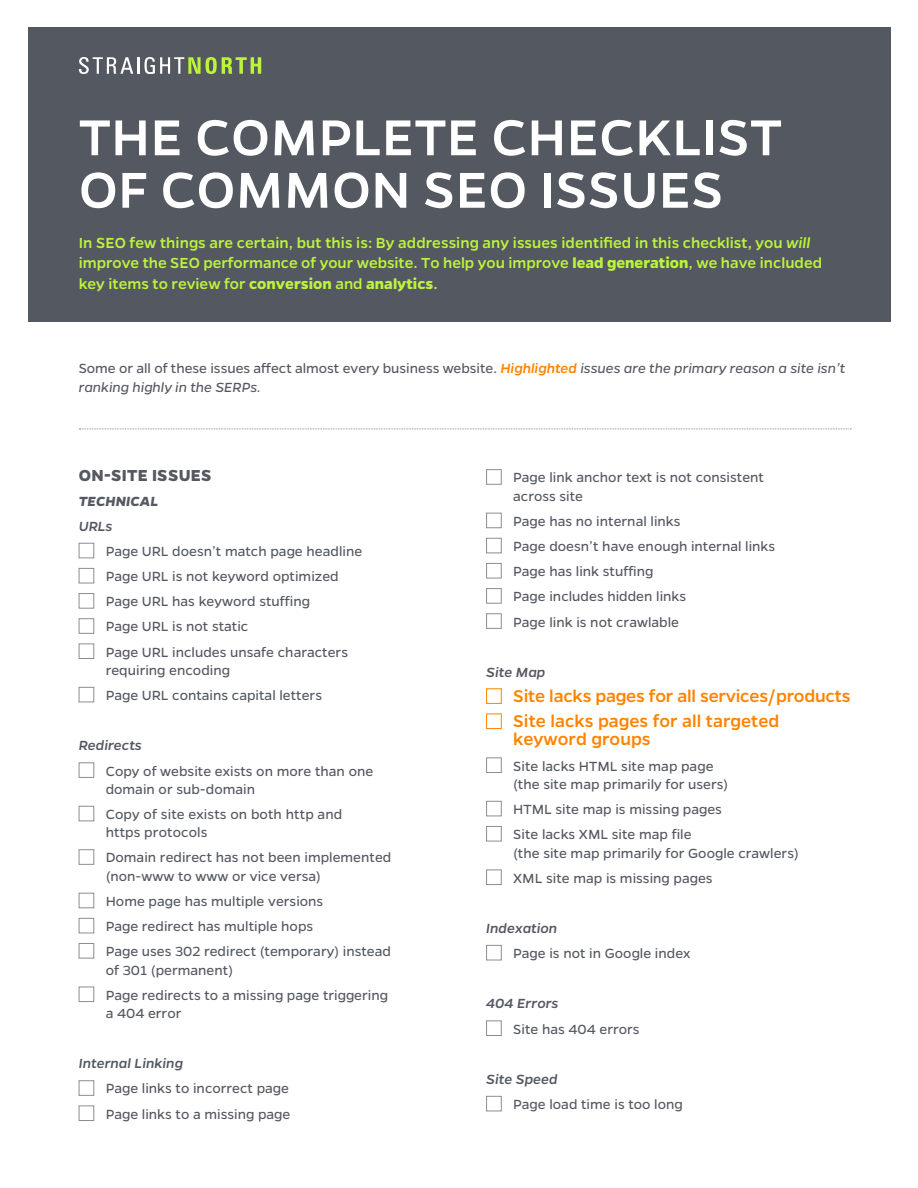
<style>
.page{position:relative;width:918px;height:1188px;background:#fff}
.page>*{position:absolute;margin:0;border:0;box-sizing:border-box;transform-origin:0 0}
.t1{font:500 57px/52.5px "Gentona";letter-spacing:.01em;color:#fff}
.t2{font:500 19.2px/25.2px "Gentona";color:#ff8300}
.t3{font:700 18px "Gentona";letter-spacing:.01em;color:#545861}
.t4{font:500 16.5px/20.2px "Gentona";color:#bcf43c}
.t5{font:15px/25.2px "Gentona";color:#545861}
.t6{font:italic 15px/18.3px "Gentona";color:#545861}
.t7{font:italic 500 15px "Gentona";color:#545861}
.t8{font:italic 700 15px "Gentona";letter-spacing:.01em;color:#545861}
.s1{font-style:italic}
.s2{font-weight:700}
.s3{font-style:normal}
.s4{font-weight:500;color:#ff8300}
</style>
<div class="page">
<div style="left:79px;top:543px;width:15px;height:15px;border:1px solid #8b8e95"></div>
<div style="left:79px;top:568px;width:15px;height:15px;border:1px solid #8b8e95"></div>
<div style="left:79px;top:593px;width:15px;height:16px;border:1px solid #8b8e95"></div>
<div style="left:79px;top:618px;width:15px;height:16px;border:1px solid #8b8e95"></div>
<div style="left:79px;top:643px;width:15px;height:16px;border:1px solid #8b8e95"></div>
<div style="left:79px;top:687px;width:15px;height:15px;border:1px solid #8b8e95"></div>
<div style="left:79px;top:762px;width:15px;height:16px;border:1px solid #8b8e95"></div>
<div style="left:79px;top:806px;width:15px;height:15px;border:1px solid #8b8e95"></div>
<div style="left:79px;top:849px;width:15px;height:16px;border:1px solid #8b8e95"></div>
<div style="left:79px;top:893px;width:15px;height:15px;border:1px solid #8b8e95"></div>
<div style="left:79px;top:918px;width:15px;height:15px;border:1px solid #8b8e95"></div>
<div style="left:79px;top:943px;width:15px;height:16px;border:1px solid #8b8e95"></div>
<div style="left:79px;top:987px;width:15px;height:15px;border:1px solid #8b8e95"></div>
<div style="left:79px;top:1080px;width:15px;height:16px;border:1px solid #8b8e95"></div>
<div style="left:79px;top:1106px;width:15px;height:15px;border:1px solid #8b8e95"></div>
<div style="left:486px;top:469px;width:16px;height:16px;border:1px solid #8b8e95"></div>
<div style="left:486px;top:513px;width:16px;height:15px;border:1px solid #8b8e95"></div>
<div style="left:486px;top:538px;width:16px;height:15px;border:1px solid #8b8e95"></div>
<div style="left:486px;top:563px;width:16px;height:15px;border:1px solid #8b8e95"></div>
<div style="left:486px;top:588px;width:16px;height:16px;border:1px solid #8b8e95"></div>
<div style="left:486px;top:613px;width:16px;height:16px;border:1px solid #8b8e95"></div>
<div style="left:486px;top:688px;width:16px;height:16px;border:1px solid #ff8300"></div>
<div style="left:486px;top:714px;width:16px;height:15px;border:1px solid #ff8300"></div>
<div style="left:486px;top:757px;width:16px;height:16px;border:1px solid #8b8e95"></div>
<div style="left:486px;top:801px;width:16px;height:15px;border:1px solid #8b8e95"></div>
<div style="left:486px;top:826px;width:16px;height:15px;border:1px solid #8b8e95"></div>
<div style="left:486px;top:870px;width:16px;height:15px;border:1px solid #8b8e95"></div>
<div style="left:486px;top:945px;width:16px;height:15px;border:1px solid #8b8e95"></div>
<div style="left:486px;top:1020px;width:16px;height:16px;border:1px solid #8b8e95"></div>
<div style="left:486px;top:1096px;width:16px;height:15px;border:1px solid #8b8e95"></div>
<svg style="left:79px;top:429px;width:772px;height:1px"></svg>
<div style="left:29px;top:27px;width:862px;height:295px;background:#545861"></div>
<svg style="left:79px;top:57px;width:54px;height:17px"></svg>
<hr style="left:137px;top:57px;width:3px;height:17px;background:#fff">
<svg style="left:145px;top:57px;width:116px;height:17px"></svg>
<h1 class="t1" style="left:79px;top:111px;width:704px">THE COMPLETE CHECKLIST<br>OF COMMON SEO ISSUES</h1>
<p class="t4" style="left:79px;top:233px;width:745px">In SEO few things are certain, but this is: By addressing any issues identified in this checklist, you <span class="s1">will </span>improve the SEO performance of your website. To help you improve <span class="s2">lead generation</span>, we have included key items to review for <span class="s2">conversion</span> and <span class="s2">analytics</span>.</p>
<p class="t6" style="left:79px;top:359px;width:768px"><span class="s3">Some or all of these issues affect almost every business website.</span> <span class="s4">Highlighted</span> issues are the primary reason a site isn’t ranking highly in the SERPs.</p>
<p class="t3" style="left:79px;top:464px;width:134px">ON-SITE ISSUES</p>
<p class="t8" style="left:79px;top:492px;width:81px">TECHNICAL</p>
<p class="t7" style="left:79px;top:518px;width:35px">URLs</p>
<p class="t5" style="left:106px;top:539px;width:258px">Page URL doesn’t match page headline<br>Page URL is not keyword optimized<br>Page URL has keyword stuffing<br>Page URL is not static<br>Page URL includes unsafe characters</p>
<p class="t5" style="left:106px;top:658px;width:218px">requiring encoding<br>Page URL contains capital letters</p>
<p class="t7" style="left:79px;top:737px;width:65px">Redirects</p>
<p class="t5" style="left:106px;top:762px;width:269px;line-height:18.3px">Copy of website exists on more than one domain or sub-domain</p>
<p class="t5" style="left:106px;top:805px;width:238px;line-height:18.3px">Copy of site exists on both http and https protocols</p>
<p class="t5" style="left:106px;top:849px;width:287px;line-height:18.3px">Domain redirect has not been implemented (non-www to www or vice versa)</p>
<p class="t5" style="left:106px;top:889px;width:287px">Home page has multiple versions<br>Page redirect has multiple hops<br>Page uses 302 redirect (temporary) instead</p>
<p class="t5" style="left:106px;top:957px;width:284px">of 301 (permanent)<br>Page redirects to a missing page triggering</p>
<p class="t5" style="left:106px;top:1001px;width:77px">a 404 error</p>
<p class="t7" style="left:79px;top:1055px;width:106px">Internal Linking</p>
<p class="t5" style="left:106px;top:1076px;width:186px">Page links to incorrect page<br>Page links to a missing page</p>
<p class="t5" style="left:513px;top:469px;width:252px;line-height:18.3px">Page link anchor text is not consistent across site</p>
<p class="t5" style="left:513px;top:509px;width:264px">Page has no internal links<br>Page doesn’t have enough internal links<br>Page has link stuffing<br>Page includes hidden links<br>Page link is not crawlable</p>
<p class="t7" style="left:486px;top:663px;width:61px">Site Map</p>
<p class="t2" style="left:513px;top:683px;width:339px">Site lacks pages for all services/products<br>Site lacks pages for all targeted</p>
<p class="t2" style="left:513px;top:727px;width:139px">keyword groups</p>
<p class="t5" style="left:513px;top:757px;width:217px;line-height:18.3px">Site lacks HTML site map page (the site map primarily for users)</p>
<p class="t5" style="left:513px;top:797px;width:210px">HTML site map is missing pages<br>Site lacks XML site map file</p>
<p class="t5" style="left:513px;top:840px;width:287px">(the site map primarily for Google crawlers)<br>XML site map is missing pages</p>
<p class="t7" style="left:486px;top:920px;width:73px">Indexation</p>
<p class="t5" style="left:513px;top:941px;width:179px">Page is not in Google index</p>
<p class="t7" style="left:486px;top:995px;width:74px">404 Errors</p>
<p class="t5" style="left:513px;top:1016px;width:128px">Site has 404 errors</p>
<p class="t7" style="left:486px;top:1071px;width:73px">Site Speed</p>
<p class="t5" style="left:513px;top:1092px;width:171px">Page load time is too long</p>
</div>
